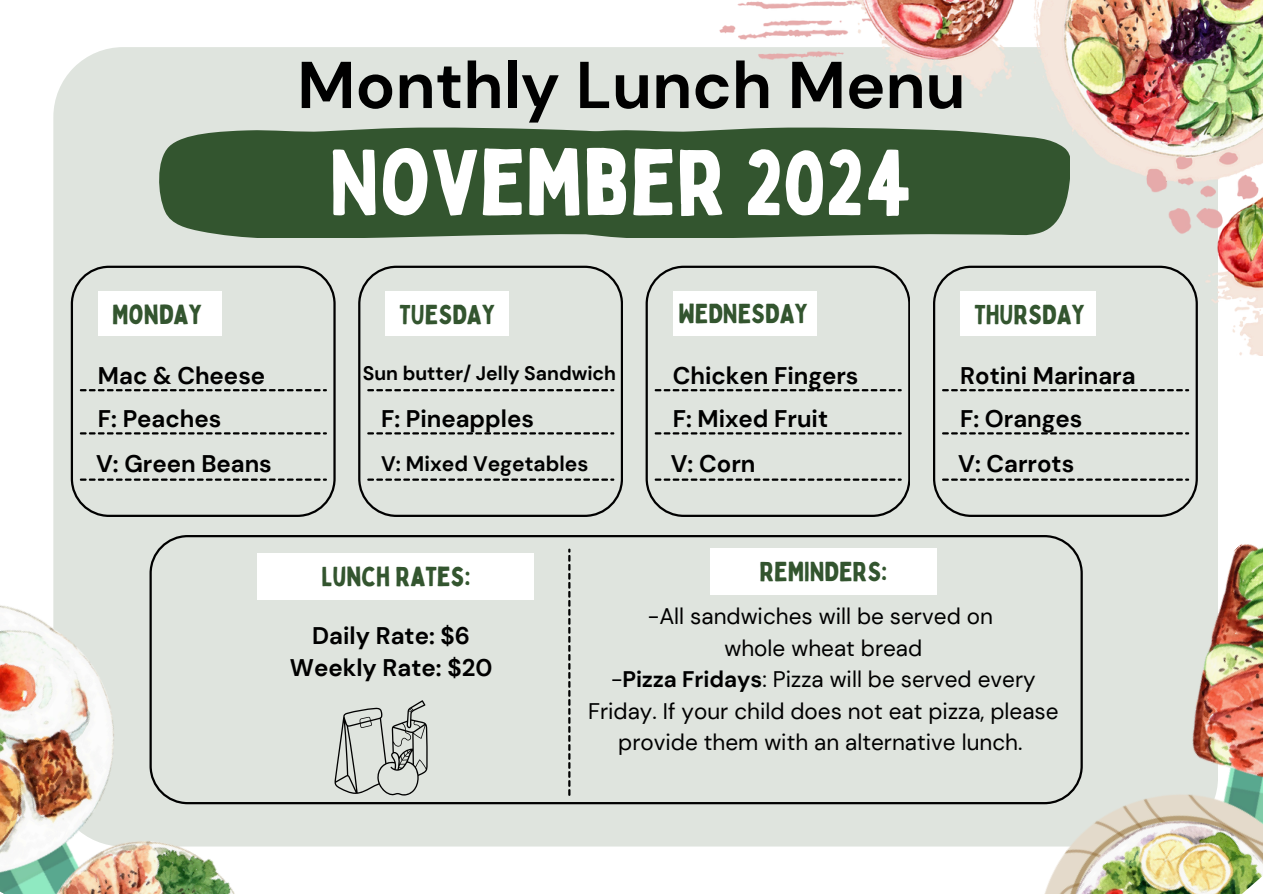
<style>
.page{position:relative;width:1263px;height:894px;background:#fff}
.page>*{position:absolute;margin:0;border:0;box-sizing:border-box;transform-origin:0 0}
.t1{font:91.5px "Bobby Jones";color:#fff}
.t2{font:700 66px "DM Sans";color:#000}
.t3{font:27px "Bobby Jones";color:#33552f}
.t4{font:700 24px/32.7px "DM Sans";color:#000;text-align:center}
.t5{font:22.5px/31.5px "DM Sans";color:#000;text-align:center}
.t6{font:700 21px "DM Sans";color:#000}
.t7{font:700 19.5px "DM Sans";color:#000}
.s1{font-weight:700}
</style>
<div class="page">
<div style="left:53px;top:47px;width:1164px;height:503px;background:#dfe4de"></div>
<img style="left:684px;top:0;width:579px;height:355px">
<img style="left:0;top:550px;width:539px;height:343px">
<img style="left:539px;top:529px;width:724px;height:364px">
<div style="left:158px;top:127px;width:369px;height:110px;background:#33552f"></div>
<div style="left:527px;top:127px;width:542px;height:110px;background:#33552f"></div>
<div style="left:149px;top:535px;width:934px;height:268px;background:#dfe4de"></div>
<div style="left:710px;top:548px;width:227px;height:47px;background:#fff"></div>
<div style="left:258px;top:553px;width:276px;height:46px;background:#fff"></div>
<svg style="left:568px;top:548px;width:2px;height:247px"></svg>
<svg style="left:334px;top:700px;width:94px;height:95px;background:#bfc4be"></svg>
<div style="left:71px;top:265px;width:264px;height:251px;background:#dfe4de"></div>
<svg style="left:80px;top:389px;width:247px;height:2px"></svg>
<div style="left:98px;top:291px;width:124px;height:44px;background:#fff"></div>
<svg style="left:80px;top:432px;width:247px;height:2px"></svg>
<svg style="left:80px;top:478px;width:247px;height:2px"></svg>
<div style="left:358px;top:265px;width:265px;height:251px;background:#dfe4de"></div>
<svg style="left:367px;top:389px;width:247px;height:2px"></svg>
<div style="left:385px;top:291px;width:124px;height:44px;background:#fff"></div>
<svg style="left:367px;top:432px;width:247px;height:2px"></svg>
<svg style="left:367px;top:478px;width:247px;height:2px"></svg>
<div style="left:646px;top:265px;width:264px;height:251px;background:#dfe4de"></div>
<svg style="left:655px;top:389px;width:247px;height:2px"></svg>
<div style="left:673px;top:291px;width:144px;height:44px;background:#fff"></div>
<svg style="left:655px;top:432px;width:247px;height:2px"></svg>
<svg style="left:655px;top:478px;width:247px;height:2px"></svg>
<div style="left:933px;top:265px;width:264px;height:251px;background:#dfe4de"></div>
<svg style="left:942px;top:389px;width:247px;height:2px"></svg>
<div style="left:960px;top:291px;width:135px;height:44px;background:#fff"></div>
<svg style="left:942px;top:432px;width:247px;height:2px"></svg>
<svg style="left:942px;top:478px;width:247px;height:2px"></svg>
<h1 class="t2" style="left:297px;top:42px;width:670px">Monthly Lunch Menu</h1>
<p class="t1" style="left:329px;top:125px;width:585px">NOVEMBER 2024</p>
<h5 class="t3" style="left:112px;top:297px;width:91px">MONDAY</h5>
<h5 class="t3" style="left:400px;top:297px;width:97px">TUESDAY</h5>
<h3 class="t3" style="left:678px;top:296px;width:131px">WEDNESDAY</h3>
<p class="t3" style="left:974px;top:297px;width:112px">THURSDAY</p>
<h5 class="t4" style="left:98px;top:359px;width:169px">Mac &amp; Cheese</h5>
<h5 class="t7" style="left:363px;top:360px;width:255px">Sun butter/ Jelly Sandwich</h5>
<p class="t4" style="left:673px;top:359px;width:187px">Chicken Fingers</p>
<p class="t4" style="left:960px;top:359px;width:177px">Rotini Marinara</p>
<h3 class="t4" style="left:98px;top:402px;width:125px">F: Peaches</h3>
<h5 class="t4" style="left:381px;top:402px;width:154px">F: Pineapples</h5>
<h5 class="t4" style="left:673px;top:402px;width:157px">F: Mixed Fruit</h5>
<h6 class="t4" style="left:960px;top:402px;width:124px">F: Oranges</h6>
<p class="t4" style="left:96px;top:447px;width:177px">V: Green Beans</p>
<h5 class="t6" style="left:381px;top:450px;width:209px">V: Mixed Vegetables</h5>
<h5 class="t4" style="left:671px;top:447px;width:86px">V: Corn</h5>
<h3 class="t4" style="left:958px;top:447px;width:118px">V: Carrots</h3>
<h4 class="t3" style="left:321px;top:559px;width:151px">LUNCH RATES:</h4>
<p class="t3" style="left:759px;top:554px;width:129px">REMINDERS:</p>
<h5 class="t4" style="left:290px;top:619px;width:204px">Daily Rate: $6<br>Weekly Rate: $20</h5>
<h5 class="t5" style="left:588px;top:600px;width:472px">-All sandwiches will be served on<br>whole wheat bread<br>-<span class="s1">Pizza Fridays</span>: Pizza will be served every Friday. If your child does not eat pizza, please provide them with an alternative lunch.</h5>
</div>
